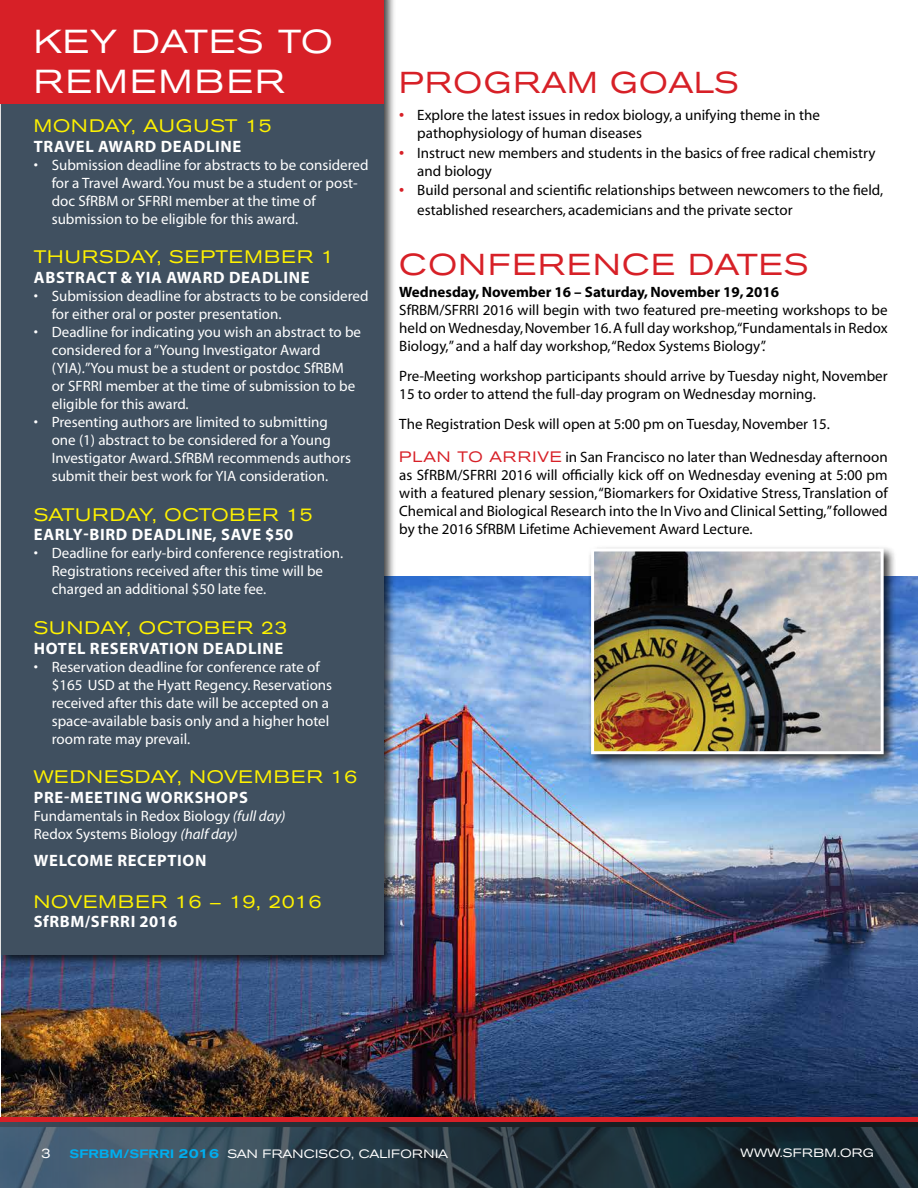
<style>
.page{position:relative;width:918px;height:1188px;background:#fff}
.page>*{position:absolute;margin:0;border:0;box-sizing:border-box;transform-origin:0 0}
.t1{font:expanded 33px/39.6px "Akzidenz Grotesk BE";letter-spacing:.06em;color:#fff}
.t2{font:expanded 30px "Akzidenz Grotesk BE";letter-spacing:.05em;color:#d72027}
.t3{font:expanded 18px "Akzidenz Grotesk BE";letter-spacing:.05em;color:#fff200}
.t4{font:expanded 18px "Akzidenz Grotesk BE";letter-spacing:.03em;color:#fff200}
.t5{font:700 16.5px "Myriad Pro";letter-spacing:.04em;color:#fff}
.t6{font:15px/18px "Myriad";color:#000}
.t7{font:15px/18px "Myriad";color:#fff}
.t8{font:700 15px "Myriad";color:#000}
.t9{font:expanded 12px "Akzidenz Grotesk BE";letter-spacing:.02em;color:#fff}
.s1{font-style:italic}
.s2{font-weight:700;color:#d72027}
.s3{font-family:"Akzidenz Grotesk BE";font-stretch:expanded;color:#d72027}
.s4{font-size:13.5px}
.s5{font-weight:500;color:#00aeef}
.s6{font-weight:500;font-size:13.5px;color:#00aeef}
</style>
<div class="page">
<div style="left:0;top:1117px;width:918px;height:25px;background:linear-gradient(to right,#d72027,#d72027)"></div>
<svg style="left:0;top:1123px;width:918px;height:5px;background:#232d35"></svg>
<img style="left:0;top:1128px;width:918px;height:60px">
<img style="left:2px;top:577px;width:916px;height:540px">
<div style="left:0;top:0;width:397px;height:968px;background:#000;opacity:.75"></div>
<div style="left:1px;top:86px;width:383px;height:869px;background:#405060"></div>
<div style="left:0;top:0;width:384px;height:104px;background:#d72027"></div>
<div style="left:588px;top:545px;width:308px;height:222px;background:#000;opacity:.75"></div>
<img style="left:595px;top:552px;width:285px;height:198px">
<div style="left:591px;top:548px;width:293px;height:206px;border:3px solid #fff"></div>
<h1 class="t1" style="left:34px;top:22px;width:300px">KEY DATES TO<br>REMEMBER</h1>
<p class="t3" style="left:34px;top:115px;width:239px">MONDAY, AUGUST 15</p>
<p class="t5" style="left:34px;top:137px;width:209px">TRAVEL AWARD DEADLINE</p>
<p class="t7" style="left:52px;top:156px;width:318px;text-indent:-18px">• Submission deadline for abstracts to be considered for a Travel Award. You must be a student or post&shy;doc SfRBM or SFRRI member at the time of submission to be eligible for this award.</p>
<p class="t3" style="left:34px;top:247px;width:302px">THURSDAY, SEPTEMBER 1</p>
<p class="t5" style="left:34px;top:268px;width:277px">ABSTRACT &amp; YIA AWARD DEADLINE</p>
<p class="t7" style="left:52px;top:288px;width:318px;text-indent:-18px">• Submission deadline for abstracts to be considered for either oral or poster presentation.</p>
<p class="t7" style="left:52px;top:324px;width:311px;text-indent:-18px">• Deadline for indicating you wish an abstract to be considered for a “Young Investigator Award (YIA).”You must be a student or postdoc SfRBM<br>or SFRRI member at the time of submission to be eligible for this award.</p>
<p class="t7" style="left:52px;top:414px;width:301px;text-indent:-18px">• Presenting authors are limited to submitting one (1) abstract to be considered for a Young Investigator Award. SfRBM recommends authors submit their best work for YIA consideration.</p>
<p class="t4" style="left:34px;top:504px;width:280px">SATURDAY, OCTOBER 15</p>
<p class="t5" style="left:34px;top:526px;width:261px">EARLY-BIRD DEADLINE, SAVE $50</p>
<p class="t7" style="left:52px;top:545px;width:293px;text-indent:-18px">• Deadline for early-bird conference registration.<br>Registrations received after this time will be charged an additional $50 late fee.</p>
<p class="t3" style="left:34px;top:617px;width:255px">SUNDAY, OCTOBER 23</p>
<p class="t5" style="left:34px;top:639px;width:251px">HOTEL RESERVATION DEADLINE</p>
<p class="t7" style="left:52px;top:658px;width:282px;text-indent:-18px">• Reservation deadline for conference rate of $165 USD at the Hyatt Regency. Reservations received after this date will be accepted on a space-available basis only and a higher hotel room rate may prevail.</p>
<p class="t3" style="left:34px;top:767px;width:325px">WEDNESDAY, NOVEMBER 16</p>
<p class="t5" style="left:34px;top:788px;width:216px">PRE-MEETING WORKSHOPS</p>
<p class="t7" style="left:34px;top:808px;width:253px">Fundamentals in Redox Biology <span class="s1">(full day)<br></span>Redox Systems Biology <span class="s1">(half day)</span></p>
<p class="t5" style="left:34px;top:851px;width:174px">WELCOME RECEPTION</p>
<p class="t4" style="left:34px;top:891px;width:289px">NOVEMBER 16 – 19, 2016</p>
<p class="t5" style="left:34px;top:913px;width:145px">SfRBM/SFRRI 2016</p>
<h2 class="t2" style="left:399px;top:65px;width:341px">PROGRAM GOALS</h2>
<p class="t6" style="left:417px;top:107px;width:404px;text-indent:-18px"><span class="s2">•</span> Explore the latest issues in redox biology, a unifying theme in the pathophysiology of human diseases</p>
<p class="t6" style="left:417px;top:144px;width:460px;text-indent:-18px"><span class="s2">•</span> Instruct new members and students in the basics of free radical chemistry and biology</p>
<p class="t6" style="left:417px;top:181px;width:467px;line-height:19.5px;text-indent:-18px"><span class="s2">•</span> Build personal and scientific relationships between newcomers to the field, established researchers, academicians and the private sector</p>
<h2 class="t2" style="left:399px;top:247px;width:411px">CONFERENCE DATES</h2>
<p class="t8" style="left:399px;top:284px;width:381px">Wednesday, November 16 – Saturday, November 19, 2016</p>
<p class="t6" style="left:399px;top:302px;width:490px;text-align:justify">SfRBM/SFRRI 2016 will begin with two featured pre-meeting workshops to be held on Wednesday, November 16. A full day workshop, “Fundamentals in Redox Biology,” and a half day workshop, “Redox Systems Biology”.</p>
<p class="t6" style="left:399px;top:368px;width:490px">Pre-Meeting workshop participants should arrive by Tuesday night, November<br>15 to order to attend the full-day program on Wednesday morning.</p>
<p class="t6" style="left:399px;top:416px;width:432px">The Registration Desk will open at 5:00 pm on Tuesday, November 15.</p>
<p class="t6" style="left:399px;top:449px;width:490px;text-align:justify"><span class="s3">PLAN TO ARRIVE</span> in San Francisco no later than Wednesday afternoon as SfRBM/SFRRI 2016 will officially kick off on Wednesday evening at 5:00 pm with a featured plenary session, “Biomarkers for Oxidative Stress, Translation of Chemical and Biological Research into the In Vivo and Clinical Setting,” followed by the 2016 SfRBM Lifetime Achievement Award Lecture.</p>
<p class="t9" style="left:41px;top:1147px;width:409px"><span class="s4">3</span> <span class="s5">SFRBM/SFRRI</span> <span class="s6">2016</span> SAN FRANCISCO, CALIFORNIA</p>
<p class="t9" style="left:741px;top:1146px;width:135px">WWW.SFRBM.ORG</p>
</div>
